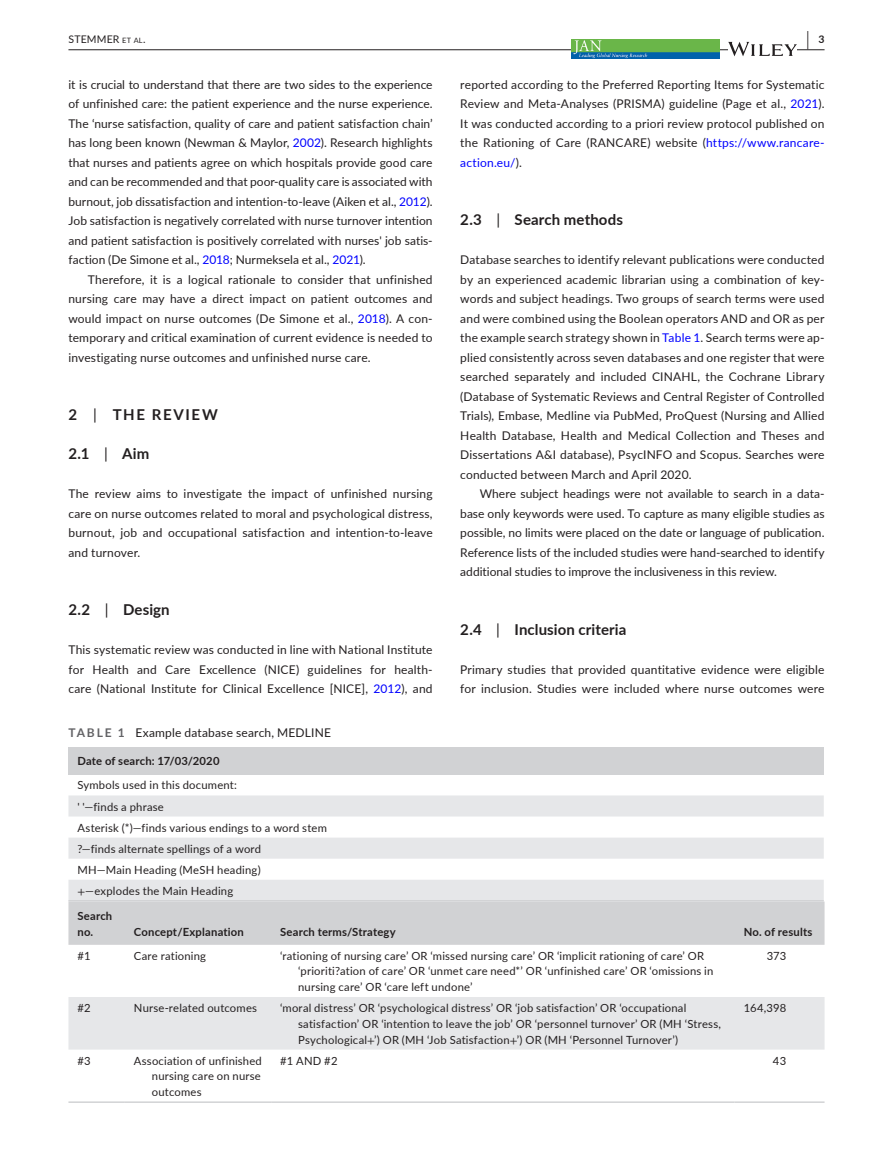
<style>
.page{position:relative;width:893px;height:1174px;background:#fff}
.page>*{position:absolute;margin:0;border:0;box-sizing:border-box;transform-origin:0 0}
.t1{font:700 19.5px "Lato";color:#231f20;scale:.43 1}
.t2{font:700 15px "Lato";letter-spacing:.01em;color:#231f20}
.t3{font:700 15px "Lato";letter-spacing:.11em;color:#231f20}
.t4{font:12px/19.5px "Lato";letter-spacing:.015em;color:#231f20;text-align:justify}
.t5{font:11.25px/15.8px "Lato";letter-spacing:.015em;color:#231f20}
.t6{font:700 11.25px/15.8px "Lato";letter-spacing:.02em;color:#231f20}
.t7{font:10.5px "Lato";letter-spacing:.015em;color:#231f20}
.s1{font-size:7.35px}
.s2{color:#00f}
.s3{font-weight:400}
.s4{font-weight:700;color:#636366}
.s5{font-family:"STIX"}
</style>
<div class="page">
<hr style="left:68px;top:49px;width:756px;height:1px;background:#231f20">
<img style="left:571px;top:39px;width:149px;height:20px">
<svg style="left:728px;top:42px;width:69px;height:14px"></svg>
<div style="left:68px;top:747px;width:756px;height:27px;background:#d1d2d4"></div>
<svg style="left:68px;top:795px;width:756px;height:105px;fill:#e6e7e9"></svg>
<hr style="left:68px;top:900px;width:756px;height:1px;background:#d1d2d4">
<div style="left:68px;top:901px;width:756px;height:43px;background:#d1d2d4"></div>
<div style="left:68px;top:997px;width:756px;height:52px;background:#e6e7e9"></div>
<hr style="left:68px;top:1101px;width:57px;height:1px;background:#d1d2d4">
<hr style="left:125px;top:1101px;width:146px;height:1px;background:#d1d2d4">
<hr style="left:271px;top:1101px;width:464px;height:1px;background:#d1d2d4">
<hr style="left:735px;top:1101px;width:89px;height:1px;background:#d1d2d4">
<p class="t7" style="left:68px;top:31px;width:79px">STEMMER <span class="s1">et al</span>.</p>
<h1 class="t1" style="left:807px;top:25px;width:43px">| <sup>3</sup></h1>
<p class="t4" style="left:68px;top:74px;width:366px">it is crucial to understand that there are two sides to the experience of unfinished care: the patient experience and the nurse experience.<br>The ‘nurse satisfaction, quality of care and patient satisfaction chain’ has long been known (Newman &amp; Maylor, <span class="s2">2002</span>). Research highlights that nurses and patients agree on which hospitals provide good care and can be recommended and that poor-quality care is associated with burnout, job dissatisfaction and intention-to-leave (Aiken et al., <span class="s2">2012</span>).<br>Job satisfaction is negatively correlated with nurse turnover intention and patient satisfaction is positively correlated with nurses' job satis&shy;faction (De Simone et al., <span class="s2">2018</span>; Nurmeksela et al., <span class="s2">2021</span>).</p>
<p class="t4" style="left:68px;top:269px;width:366px;text-indent:20px">Therefore, it is a logical rationale to consider that unfinished nursing care may have a direct impact on patient outcomes and would impact on nurse outcomes (De Simone et al., <span class="s2">2018</span>). A con&shy;temporary and critical examination of current evidence is needed to investigating nurse outcomes and unfinished nurse care.</p>
<p class="t4" style="left:460px;top:74px;width:366px">reported according to the Preferred Reporting Items for Systematic Review and Meta-Analyses (PRISMA) guideline (Page et al., <span class="s2">2021</span>).<br>It was conducted according to a priori review protocol published on the Rationing of Care (RANCARE) website (<span class="s2">https://www.rancare&shy;action.eu/</span>).</p>
<p class="t2" style="left:460px;top:209px;width:164px">2.3 <span class="s3">|</span> Search methods</p>
<p class="t4" style="left:460px;top:249px;width:366px">Database searches to identify relevant publications were conducted by an experienced academic librarian using a combination of key&shy;words and subject headings. Two groups of search terms were used and were combined using the Boolean operators AND and OR as per the example search strategy shown in <span class="s2">Table 1</span>. Search terms were ap&shy;plied consistently across seven databases and one register that were searched separately and included CINAHL, the Cochrane Library (Database of Systematic Reviews and Central Register of Controlled Trials), Embase, Medline via PubMed, ProQuest (Nursing and Allied Health Database, Health and Medical Collection and Theses and Dissertations A&amp;I database), PsycINFO and Scopus. Searches were conducted between March and April 2020.</p>
<p class="t4" style="left:460px;top:483px;width:366px;text-indent:20px">Where subject headings were not available to search in a data&shy;base only keywords were used. To capture as many eligible studies as possible, no limits were placed on the date or language of publication.<br>Reference lists of the included studies were hand-searched to identify additional studies to improve the inclusiveness in this review.</p>
<p class="t3" style="left:68px;top:404px;width:151px">2 <span class="s3">|</span> THE REVIEW</p>
<p class="t2" style="left:68px;top:443px;width:82px">2.1 <span class="s3">|</span> Aim</p>
<p class="t4" style="left:68px;top:483px;width:366px">The review aims to investigate the impact of unfinished nursing care on nurse outcomes related to moral and psychological distress, burnout, job and occupational satisfaction and intention-to-leave and turnover.</p>
<p class="t2" style="left:68px;top:599px;width:103px">2.2 <span class="s3">|</span> Design</p>
<p class="t4" style="left:68px;top:639px;width:366px">This systematic review was conducted in line with National Institute for Health and Care Excellence (NICE) guidelines for health&shy;care (National Institute for Clinical Excellence [NICE], <span class="s2">2012</span>), and</p>
<p class="t2" style="left:460px;top:618px;width:168px">2.4 <span class="s3">|</span> Inclusion criteria</p>
<p class="t4" style="left:460px;top:659px;width:366px">Primary studies that provided quantitative evidence were eligible for inclusion. Studies were included where nurse outcomes were</p>
<p class="t4" style="left:68px;top:722px;width:264px"><span class="s4">TABLE 1</span> Example database search, MEDLINE</p>
<p class="t6" style="left:77px;top:752px;width:144px">Date of search: 17/03/2020</p>
<p class="t5" style="left:77px;top:774px;width:251px;line-height:21px">Symbols used in this document:<br>' '—finds a phrase<br>Asterisk (*)—finds various endings to a word stem ?—finds alternate spellings of a word<br>MH—Main Heading (MeSH heading)<br><span class="s5">+</span>—explodes the Main Heading</p>
<p class="t6" style="left:77px;top:907px;width:36px">Search no.</p>
<p class="t6" style="left:134px;top:923px;width:111px">Concept/Explanation</p>
<p class="t6" style="left:280px;top:923px;width:117px">Search terms/Strategy</p>
<p class="t6" style="left:744px;top:923px;width:70px">No. of results</p>
<p class="t5" style="left:77px;top:947px;width:15px">#1</p>
<p class="t5" style="left:134px;top:947px;width:74px">Care rationing</p>
<p class="t5" style="left:298px;top:947px;width:417px;text-indent:-18px">‘rationing of nursing care’ OR ‘missed nursing care’ OR ‘implicit rationing of care’ OR ‘prioriti?ation of care’ OR ‘unmet care need*’ OR ‘unfinished care’ OR ‘omissions in nursing care’ OR ‘care left undone’</p>
<p class="t5" style="left:767px;top:947px;width:21px">373</p>
<p class="t5" style="left:77px;top:999px;width:15px">#2</p>
<p class="t5" style="left:134px;top:999px;width:125px">Nurse-related outcomes</p>
<p class="t5" style="left:298px;top:999px;width:424px;text-indent:-18px">‘moral distress’ OR ‘psychological distress’ OR ‘job satisfaction’ OR ‘occupational satisfaction’ OR ‘intention to leave the job’ OR ‘personnel turnover’ OR (MH ‘Stress,<br>Psychological<span class="s5">+</span>’) OR (MH ‘Job Satisfaction<span class="s5">+</span>’) OR (MH ‘Personnel Turnover’)</p>
<p class="t5" style="left:744px;top:999px;width:44px">164,398</p>
<p class="t5" style="left:77px;top:1052px;width:15px">#3</p>
<p class="t5" style="left:152px;top:1052px;width:112px;text-align:justify;text-indent:-18px">Association of unfinished nursing care on nurse outcomes</p>
<p class="t5" style="left:280px;top:1052px;width:59px">#1 AND #2</p>
<p class="t5" style="left:773px;top:1052px;width:15px">43</p>
</div>
